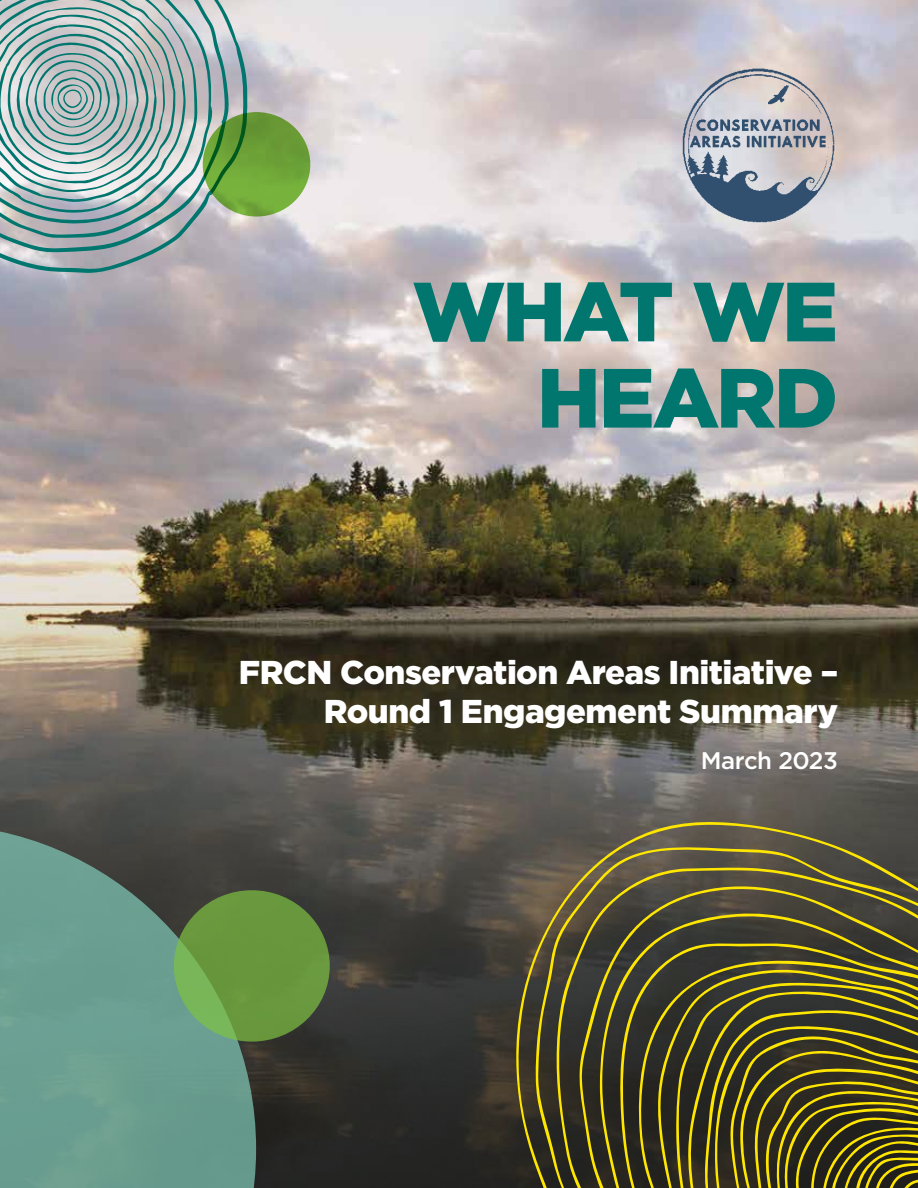
<style>
.page{position:relative;width:918px;height:1188px;background:#fff}
.page>*{position:absolute;margin:0;border:0;box-sizing:border-box;transform-origin:0 0}
.t1{font:900 83.85px/86.2px "Gotham";letter-spacing:-.04em;color:#00766f;text-align:right}
.t2{font:900 33px/39px "Gotham";letter-spacing:-.015em;color:#fff;text-align:right}
.t3{font:500 24px "Gotham";letter-spacing:-.025em;color:#fff}
</style>
<div class="page">
<img style="left:0;top:0;width:918px;height:369px">
<img style="left:0;top:369px;width:918px;height:819px">
<svg style="left:0;top:0;width:248px;height:273px;background:#a6b7b9"></svg>
<svg style="left:0;top:824px;width:256px;height:364px;background:#628d80"></svg>
<svg style="left:203px;top:112px;width:107px;height:105px;background:#689f37"></svg>
<svg style="left:174px;top:890px;width:156px;height:152px;background:#6a9b41"></svg>
<svg style="left:509px;top:819px;width:409px;height:369px;background:#55502b"></svg>
<img style="left:680px;top:68px;width:157px;height:157px">
<h1 class="t1" style="left:412px;top:268px;width:427px">WHAT WE<br>HEARD</h1>
<p class="t2" style="left:239px;top:652px;width:601px">FRCN Conservation Areas Initiative –<br>Round 1 Engagement Summary</p>
<p class="t3" style="left:701px;top:745px;width:139px">March 2023</p>
</div>
